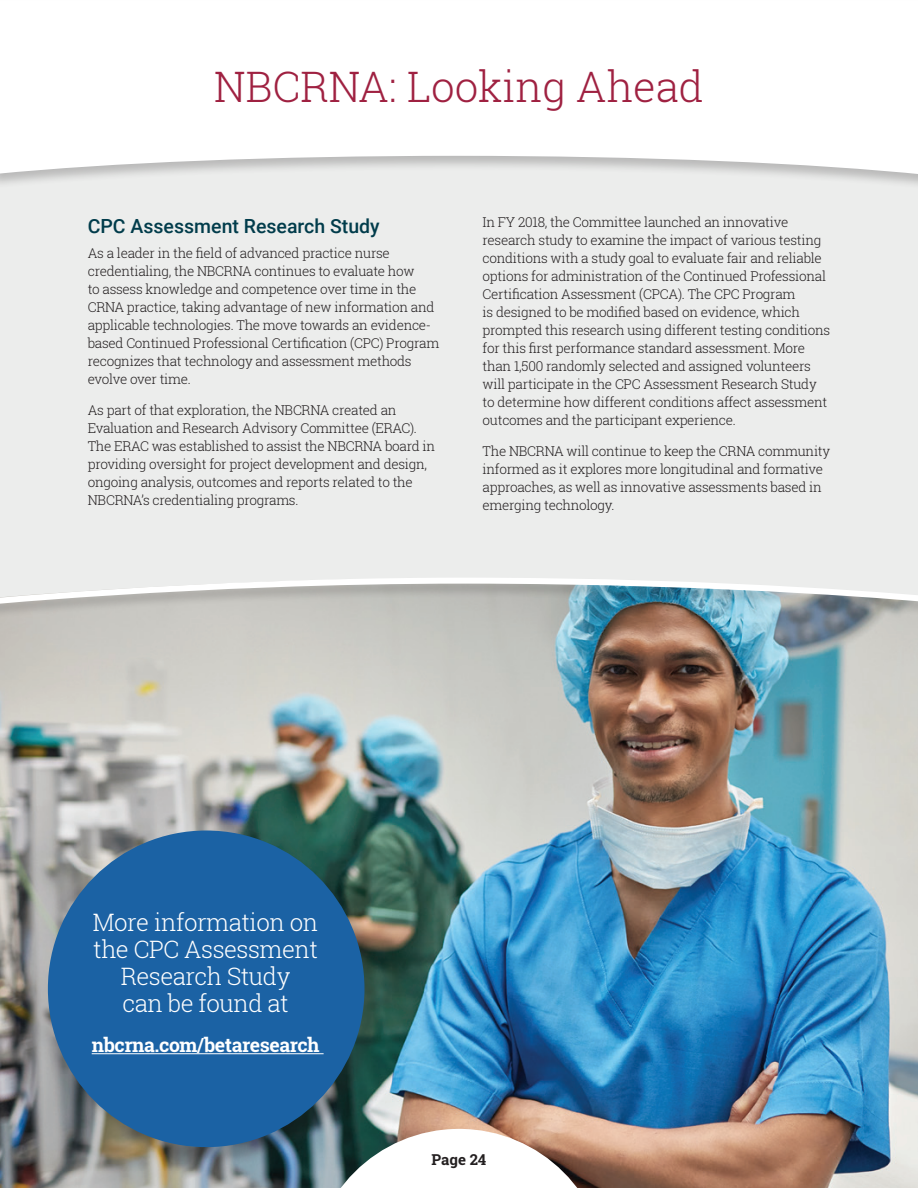
<style>
.page{position:relative;width:918px;height:1188px;background:#fff}
.page>*{position:absolute;margin:0;border:0;box-sizing:border-box;transform-origin:0 0}
.t1{font:300 42px "Roboto Slab";color:#9f2141}
.t2{font:300 24px/27px "Roboto Slab";letter-spacing:-.02em;color:#fff;text-align:center}
.t3{font:500 19.5px "Roboto";color:#013c4b}
.t4{font:700 19.5px "Roboto Slab";letter-spacing:-.02em;color:#fff}
.t5{font:700 15px "Roboto Slab";color:#231f20}
.t6{font:300 13.5px/18px "Roboto Slab";letter-spacing:-.02em;color:#231f20}
</style>
<div class="page">
<div style="left:0;top:190px;width:918px;height:385px;background:#ecedec"></div>
<img style="left:0;top:575px;width:918px;height:613px">
<div style="left:0;top:0;width:918px;height:190px;background:#231f20;opacity:.25"></div>
<svg style="left:0;top:1px;width:918px;height:174px"></svg>
<div style="left:50px;top:833px;width:333px;height:333px;background:#231f20;opacity:.25"></div>
<div style="left:48px;top:831px;width:317px;height:316px;background:#1b62a4;border-radius:50%"></div>
<svg style="left:311px;top:1129px;width:296px;height:59px"></svg>
<hr style="left:92px;top:1053px;width:232px;height:1px;background:#fff">
<h1 class="t1" style="left:214px;top:58px;width:491px">NBCRNA: Looking Ahead</h1>
<h3 class="t3" style="left:88px;top:213px;width:293px">CPC Assessment Research Study</h3>
<p class="t6" style="left:88px;top:244px;width:353px">As a leader in the field of advanced practice nurse credentialing, the NBCRNA continues to evaluate how<br>to assess knowledge and competence over time in the CRNA practice, taking advantage of new information and applicable technologies. The move towards an evidence&shy;based Continued Professional Certification (CPC) Program recognizes that technology and assessment methods evolve over time.</p>
<p class="t6" style="left:88px;top:401px;width:349px">As part of that exploration, the NBCRNA created an Evaluation and Research Advisory Committee (ERAC).<br>The ERAC was established to assist the NBCRNA board in providing oversight for project development and design, ongoing analysis, outcomes and reports related to the NBCRNA’s credentialing programs.</p>
<p class="t6" style="left:483px;top:213px;width:349px">In FY 2018, the Committee launched an innovative research study to examine the impact of various testing conditions with a study goal to evaluate fair and reliable options for administration of the Continued Professional Certification Assessment (CPCA). The CPC Program<br>is designed to be modified based on evidence, which prompted this research using different testing conditions for this first performance standard assessment. More than 1,500 randomly selected and assigned volunteers will participate in the CPC Assessment Research Study to determine how different conditions affect assessment outcomes and the participant experience.</p>
<p class="t6" style="left:483px;top:442px;width:349px">The NBCRNA will continue to keep the CRNA community informed as it explores more longitudinal and formative approaches, as well as innovative assessments based in emerging technology.</p>
<h2 class="t2" style="left:93px;top:908px;width:227px">More information on the CPC Assessment<br>Research Study<br>can be found at</h2>
<h3 class="t4" style="left:92px;top:1032px;width:229px">nbcrna.com/betaresearch</h3>
<p class="t5" style="left:432px;top:1149px;width:56px">Page 24</p>
</div>
